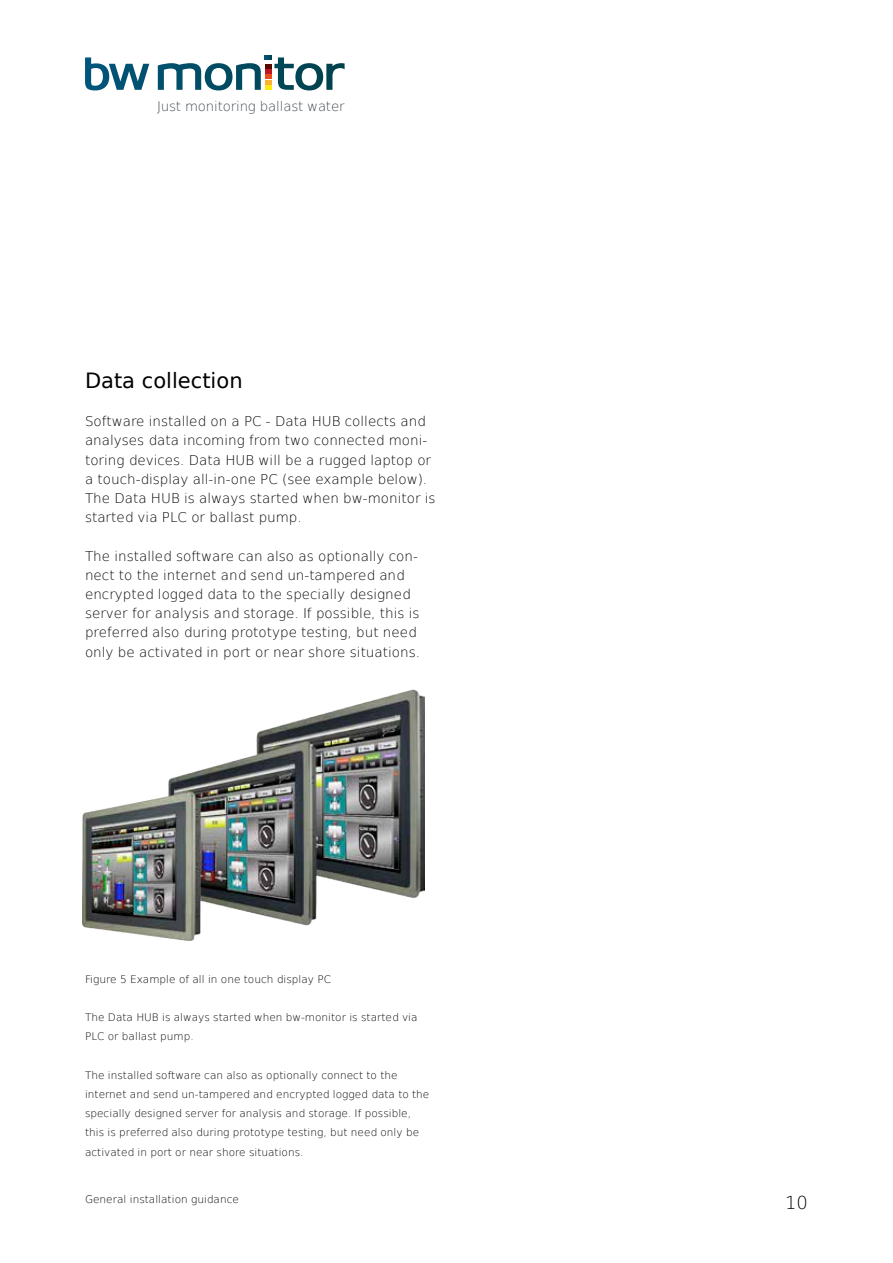
<style>
.page{position:relative;width:893px;height:1263px;background:#fff}
.page>*{position:absolute;margin:0;border:0;box-sizing:border-box;transform-origin:0 0}
.t1{font:21px "DejaVu Sans";color:#000}
.t2{font:200 18px "DejaVu Sans";color:#000}
.t3{font:200 13.5px/19.2px "DejaVu Sans";color:#000}
.t4{font:200 13.35px "DejaVu Sans";letter-spacing:-.01em;color:#3d474d}
.t5{font:200 10.5px/19.2px "DejaVu Sans";color:#000}
</style>
<div class="page">
<svg style="left:85px;top:55px;width:260px;height:35px"></svg>
<img style="left:83px;top:689px;width:341px;height:252px">
<p class="t4" style="left:157px;top:97px;width:189px">Just monitoring ballast water</p>
<h1 class="t1" style="left:85px;top:363px;width:159px">Data collection</h1>
<p class="t3" style="left:85px;top:411px;width:352px">Software installed on a PC - Data HUB collects and analyses data incoming from two connected moni&shy;toring devices. Data HUB will be a rugged laptop or a touch-display all-in-one PC (see example below).<br>The Data HUB is always started when bw-monitor is started via PLC or ballast pump.</p>
<p class="t3" style="left:85px;top:545px;width:336px">The installed software can also as optionally con&shy;nect to the internet and send un-tampered and encrypted logged data to the specially designed server for analysis and storage. If possible, this is preferred also during prototype testing, but need only be activated in port or near shore situations.</p>
<p class="t5" style="left:85px;top:969px;width:248px">Figure 5 Example of all in one touch display PC</p>
<p class="t5" style="left:85px;top:1007px;width:334px">The Data HUB is always started when bw-monitor is started via<br>PLC or ballast pump.</p>
<p class="t5" style="left:85px;top:1065px;width:346px">The installed software can also as optionally connect to the internet and send un-tampered and encrypted logged data to the specially designed server for analysis and storage. If possible, this is preferred also during prototype testing, but need only be activated in port or near shore situations.</p>
<p class="t5" style="left:85px;top:1189px;width:155px">General installation guidance</p>
<h2 class="t2" style="left:785px;top:1189px;width:24px">10</h2>
</div>
